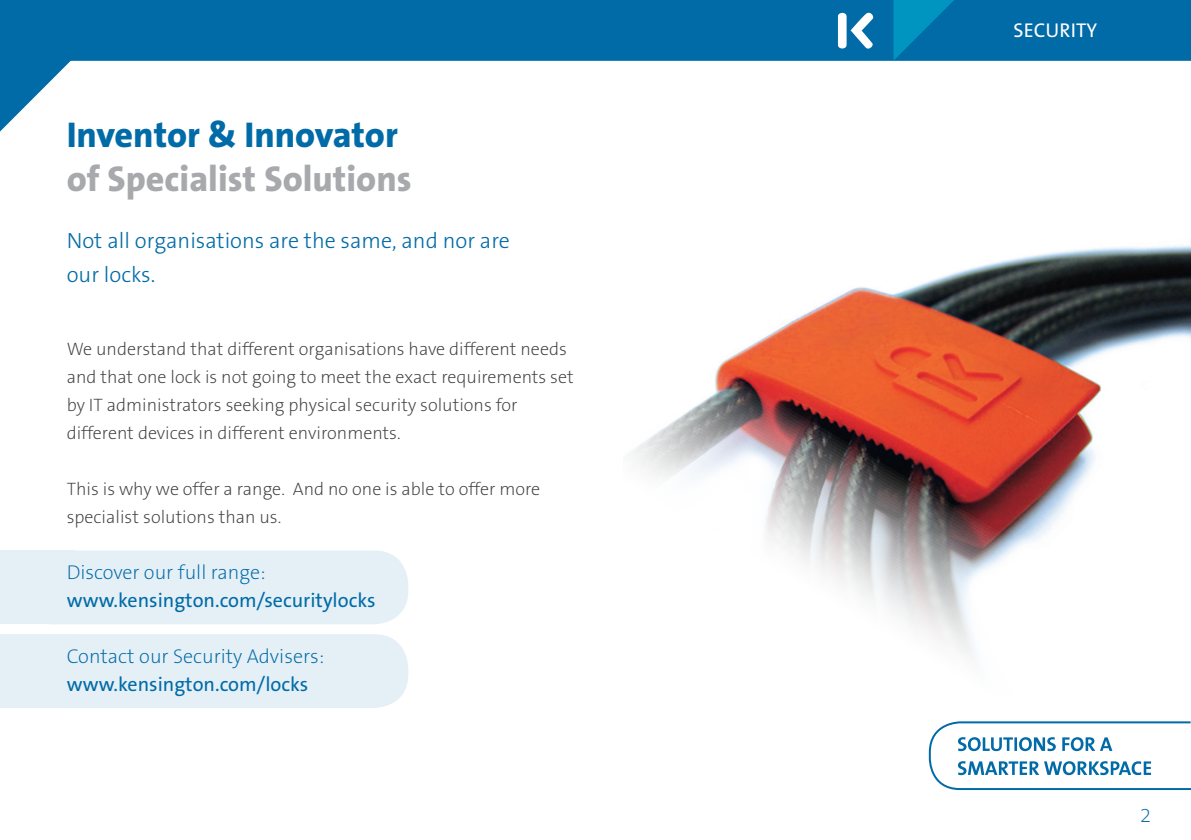
<style>
.page{position:relative;width:1191px;height:840px;background:#fff}
.page>*{position:absolute;margin:0;border:0;box-sizing:border-box;transform-origin:0 0}
.Headline{font:36px/44px "The Sans KENSINGTON8 XB";color:#a8a9ad}
.Sub_head{font:22px/34px "The Sans KENSINGTON3 Li";color:#006ba7}
.link_in_bubble{font:20px "The Sans KENSINGTON5 Rg";color:#006ba7}
.bubble_sub_head{font:20px "The Sans KENSINGTON2 XL";color:#006ba7}
.t1{font:20px "The Sans KENSINGTON5 Rg";color:#fff}
.body_text{font:18px/28px "The Sans KENSINGTON2 XL";color:#3e3e3f}
.s1{color:#006ba7}
</style>
<div class="page">
<svg style="left:928px;top:721px;width:263px;height:69px"></svg>
<div style="left:72px;top:0;width:1119px;height:61px;background:#006ba7"></div>
<svg style="left:850px;top:10px;width:25px;height:41px"></svg>
<div style="left:838px;top:13px;width:8px;height:35px;background:#fff;border-radius:4px"></div>
<svg style="left:0;top:0;width:72px;height:131px"></svg>
<svg style="left:893px;top:0;width:64px;height:61px;background:#007fb3"></svg>
<div style="left:19px;top:634px;width:389px;height:73px;background:#e5eff6;border-radius:34px"></div>
<div style="left:0;top:634px;width:75px;height:73px;background:#e5eff6"></div>
<div style="left:19px;top:550px;width:389px;height:74px;background:#e5eff6;border-radius:34px"></div>
<div style="left:0;top:550px;width:75px;height:74px;background:#e5eff6"></div>
<img style="left:629px;top:245px;width:562px;height:413px">
<p class="Headline" style="left:67px;top:114px;width:346px"><span class="s1">Inventor &amp; Innovator </span>of Specialist Solutions</p>
<p class="Sub_head" style="left:67px;top:224px;width:445px">Not all organisations are the same, and nor are our locks.</p>
<p class="body_text" style="left:67px;top:335px;width:508px">We understand that different organisations have different needs and that one lock is not going to meet the exact requirements set by IT administrators seeking physical security solutions for different devices in different environments.</p>
<p class="body_text" style="left:67px;top:475px;width:475px">This is why we offer a range. And no one is able to offer more specialist solutions than us.</p>
<p class="bubble_sub_head" style="left:67px;top:561px;width:200px">Discover our full range:</p>
<p class="link_in_bubble" style="left:67px;top:589px;width:310px">www.kensington.com/securitylocks</p>
<p class="bubble_sub_head" style="left:67px;top:645px;width:259px">Contact our Security Advisers:</p>
<p class="link_in_bubble" style="left:67px;top:673px;width:243px">www.kensington.com/locks</p>
<p class="t1" style="left:1013px;top:19px;width:85px">SECURITY</p>
<p class="bubble_sub_head" style="left:1140px;top:804px;width:12px">2</p>
</div>
